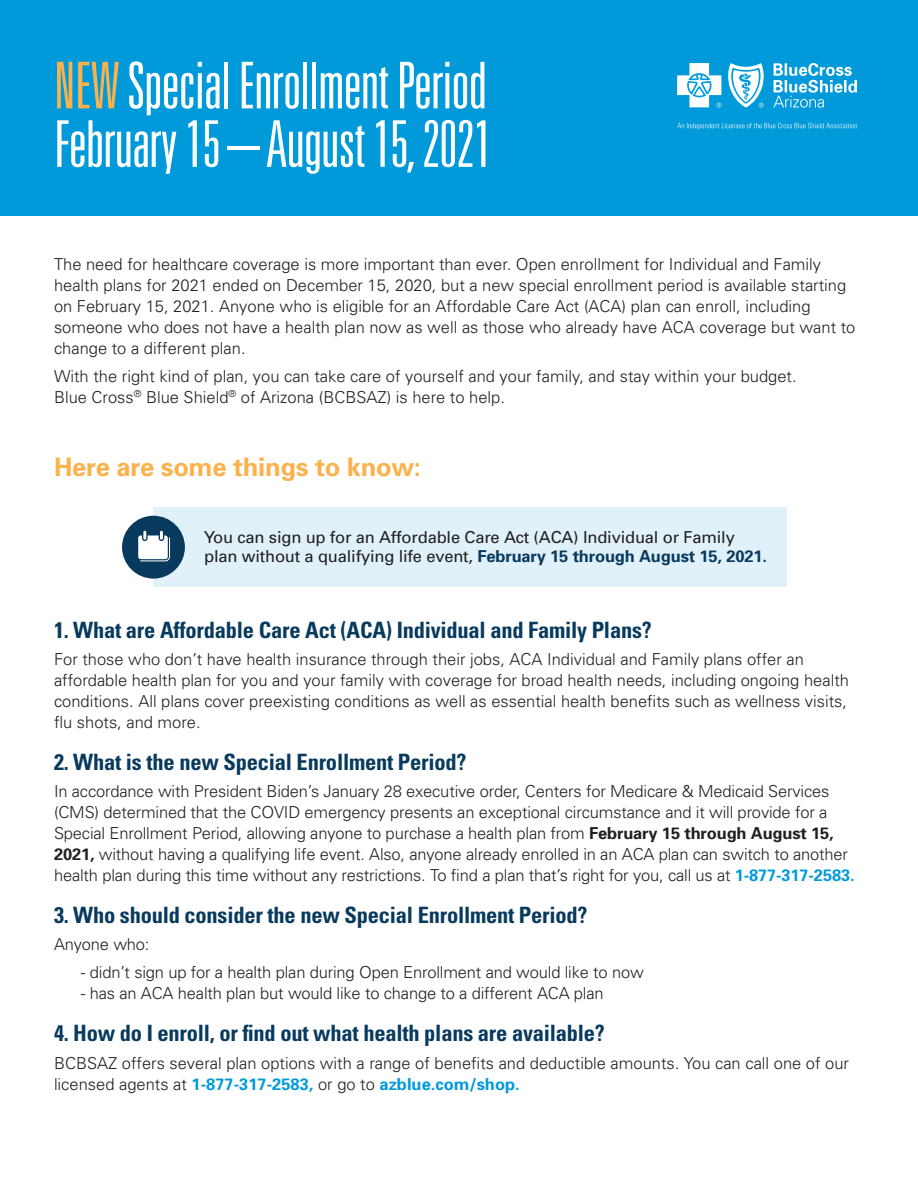
<style>
.page{position:relative;width:918px;height:1188px;background:#fff}
.page>*{position:absolute;margin:0;border:0;box-sizing:border-box;transform-origin:0 0}
.t1{font:300 ultra-condensed 64.5px/58.5px "Univers";letter-spacing:-.01em;color:#fff}
.t2{font:700 25.5px "Univers";letter-spacing:-.01em;color:#fbb24c}
.t3{font:700 condensed 22.5px "Univers";letter-spacing:-.01em;color:#083a5e}
.t4{font:300 16.5px/21px "Univers";color:#231f20}
.t5{font:16.5px/19.5px "Univers";letter-spacing:-.01em;color:#231f20}
.s1{color:#fbb24c}
.s2{font-weight:700;color:#083a5e}
.s3{font-weight:700}
.s4{font-weight:700;color:#009ada}
</style>
<div class="page">
<div style="left:0;top:0;width:918px;height:216px;background:#009ada"></div>
<svg style="left:677px;top:63px;width:44px;height:45px"></svg>
<svg style="left:728px;top:63px;width:36px;height:45px"></svg>
<svg style="left:774px;top:63px;width:83px;height:45px"></svg>
<svg style="left:677px;top:123px;width:180px;height:7px"></svg>
<div style="left:153px;top:508px;width:634px;height:79px;background:#e0f1f9"></div>
<div style="left:122px;top:516px;width:63px;height:63px;background:#083a5e;border-radius:50%"></div>
<svg style="left:138px;top:531px;width:32px;height:30px"></svg>
<h1 class="t1" style="left:54px;top:55px;width:439px"><span class="s1">NEW</span> Special Enrollment Period<br>February 15 – August 15, 2021</h1>
<p class="t4" style="left:54px;top:253px;width:803px">The need for healthcare coverage is more important than ever. Open enrollment for Individual and Family health plans for 2021 ended on December 15, 2020, but a new special enrollment period is available starting on February 15, 2021. Anyone who is eligible for an Affordable Care Act (ACA) plan can enroll, including someone who does not have a health plan now as well as those who already have ACA coverage but want to change to a different plan.</p>
<p class="t4" style="left:54px;top:365px;width:744px">With the right kind of plan, you can take care of yourself and your family, and stay within your budget.<br>Blue Cross<sup>®</sup> Blue Shield<sup>®</sup> of Arizona (BCBSAZ) is here to help.</p>
<h2 class="t2" style="left:54px;top:451px;width:368px">Here are some things to know:</h2>
<p class="t5" style="left:204px;top:527px;width:564px">You can sign up for an Affordable Care Act (ACA) Individual or Family plan without a qualifying life event, <span class="s2">February 15 through August 15, 2021.</span></p>
<h3 class="t3" style="left:54px;top:616px;width:599px">1. What are Affordable Care Act (ACA) Individual and Family Plans?</h3>
<p class="t4" style="left:54px;top:648px;width:797px">For those who don’t have health insurance through their jobs, ACA Individual and Family plans offer an affordable health plan for you and your family with coverage for broad health needs, including ongoing health conditions. All plans cover preexisting conditions as well as essential health benefits such as wellness visits, flu shots, and more.</p>
<h3 class="t3" style="left:54px;top:748px;width:414px">2. What is the new Special Enrollment Period?</h3>
<p class="t4" style="left:54px;top:780px;width:802px">In accordance with President Biden’s January 28 executive order, Centers for Medicare &amp; Medicaid Services (CMS) determined that the COVID emergency presents an exceptional circumstance and it will provide for a Special Enrollment Period, allowing anyone to purchase a health plan from <span class="s3">February 15 through August 15, 2021,</span> without having a qualifying life event. Also, anyone already enrolled in an ACA plan can switch to another health plan during this time without any restrictions. To find a plan that’s right for you, call us at <span class="s4">1-877-317-2583.</span></p>
<h3 class="t3" style="left:54px;top:901px;width:535px">3. Who should consider the new Special Enrollment Period?</h3>
<p class="t4" style="left:54px;top:933px;width:97px">Anyone who:</p>
<p class="t4" style="left:81px;top:961px;width:564px">- didn’t sign up for a health plan during Open Enrollment and would like to now</p>
<p class="t4" style="left:81px;top:982px;width:524px">- has an ACA health plan but would like to change to a different ACA plan</p>
<h3 class="t3" style="left:54px;top:1019px;width:552px">4. How do I enroll, or find out what health plans are available?</h3>
<p class="t4" style="left:54px;top:1052px;width:797px">BCBSAZ offers several plan options with a range of benefits and deductible amounts. You can call one of our licensed agents at <span class="s4">1-877-317-2583,</span> or go to <span class="s4">azblue.com/shop.</span></p>
</div>
